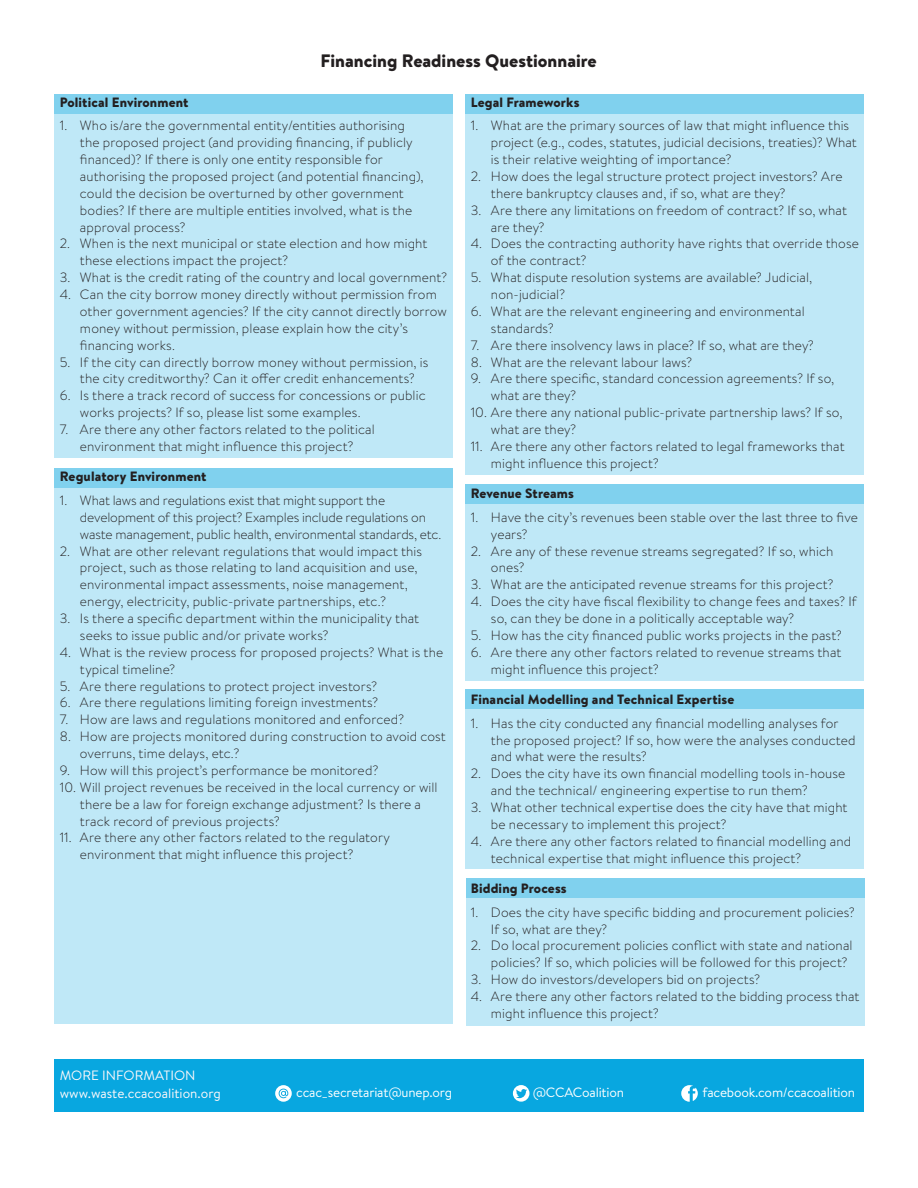
<style>
.page{position:relative;width:918px;height:1188px;background:#fff}
.page>*{position:absolute;margin:0;border:0;box-sizing:border-box;transform-origin:0 0}
.t1{font:900 18px "Brandon Text";color:#231f20}
.t2{font:300 13.5px/16.8px "Brandon Text";letter-spacing:.01em;color:#231f20}
.t3{font:300 13.5px/16.8px "Brandon Text";letter-spacing:-.01em;color:#231f20}
.t4{font:900 13.5px "Brandon Text";letter-spacing:.01em;color:#231f20}
.t5{font:13.5px "Brandon Text";letter-spacing:-.015em;color:#fff}
.t6{font:13.5px "Brandon Text";color:#fef8fa}
</style>
<div class="page">
<div style="left:465px;top:690px;width:399px;height:178px;background:#bfe8f7"></div>
<div style="left:465px;top:690px;width:399px;height:19px;background:#80d1ee"></div>
<div style="left:466px;top:879px;width:398px;height:146px;background:#bfe8f7"></div>
<div style="left:466px;top:879px;width:398px;height:19px;background:#80d1ee"></div>
<div style="left:465px;top:484px;width:399px;height:197px;background:#bfe8f7"></div>
<div style="left:465px;top:484px;width:399px;height:20px;background:#80d1ee"></div>
<div style="left:465px;top:94px;width:399px;height:381px;background:#bfe8f7"></div>
<div style="left:465px;top:94px;width:399px;height:20px;background:#80d1ee"></div>
<div style="left:54px;top:468px;width:399px;height:556px;background:#bfe8f7"></div>
<div style="left:54px;top:468px;width:399px;height:19px;background:#80d1ee"></div>
<div style="left:54px;top:94px;width:399px;height:364px;background:#bfe8f7"></div>
<div style="left:54px;top:94px;width:399px;height:20px;background:#80d1ee"></div>
<div style="left:54px;top:1060px;width:810px;height:52px;background:#08a7e0"></div>
<svg style="left:513px;top:1085px;width:17px;height:17px"></svg>
<svg style="left:275px;top:1085px;width:17px;height:17px"></svg>
<svg style="left:681px;top:1085px;width:17px;height:17px"></svg>
<p class="t1" style="left:321px;top:48px;width:278px">Financing Readiness Questionnaire</p>
<p class="t4" style="left:60px;top:92px;width:130px">Political Environment</p>
<p class="t2" style="left:80px;top:117px;width:345px;text-indent:-20px">1. Who is/are the governmental entity/entities authorising the proposed project (and providing financing, if publicly financed)? If there is only one entity responsible for authorising the proposed project (and potential financing), could the decision be overturned by other government bodies? If there are multiple entities involved, what is the approval process?</p>
<p class="t2" style="left:80px;top:235px;width:349px;text-indent:-20px">2. When is the next municipal or state election and how might these elections impact the project?</p>
<p class="t2" style="left:60px;top:269px;width:389px">3. What is the credit rating of the country and local government?</p>
<p class="t2" style="left:80px;top:286px;width:369px;text-indent:-20px">4. Can the city borrow money directly without permission from other government agencies? If the city cannot directly borrow money without permission, please explain how the city’s financing works.</p>
<p class="t2" style="left:60px;top:353px;width:370px;text-align:center">5. If the city can directly borrow money without permission, is the city creditworthy? Can it offer credit enhancements?</p>
<p class="t2" style="left:80px;top:387px;width:347px;text-indent:-20px">6. Is there a track record of success for concessions or public works projects? If so, please list some examples.</p>
<p class="t2" style="left:60px;top:421px;width:317px;text-align:center">7. Are there any other factors related to the political environment that might influence this project?</p>
<p class="t4" style="left:60px;top:467px;width:148px">Regulatory Environment</p>
<p class="t3" style="left:80px;top:491px;width:363px;text-indent:-20px">1. What laws and regulations exist that might support the development of this project? Examples include regulations on waste management, public health, environmental standards, etc.</p>
<p class="t2" style="left:80px;top:542px;width:344px;text-indent:-20px">2. What are other relevant regulations that would impact this project, such as those relating to land acquisition and use, environmental impact assessments, noise management, energy, electricity, public-private partnerships, etc.?</p>
<p class="t2" style="left:80px;top:610px;width:341px;text-indent:-20px">3. Is there a specific department within the municipality that seeks to issue public and/or private works?</p>
<p class="t2" style="left:80px;top:643px;width:365px;text-indent:-20px">4. What is the review process for proposed projects? What is the typical timeline?</p>
<p class="t2" style="left:60px;top:677px;width:319px">5. Are there regulations to protect project investors?</p>
<p class="t2" style="left:60px;top:694px;width:320px">6. Are there regulations limiting foreign investments?</p>
<p class="t2" style="left:60px;top:711px;width:346px">7. How are laws and regulations monitored and enforced?</p>
<p class="t2" style="left:80px;top:728px;width:367px;text-indent:-20px">8. How are projects monitored during construction to avoid cost overruns, time delays, etc.?</p>
<p class="t2" style="left:60px;top:761px;width:320px">9. How will this project’s performance be monitored?</p>
<p class="t2" style="left:80px;top:778px;width:359px;text-indent:-20px">10. Will project revenues be received in the local currency or will there be a law for foreign exchange adjustment? Is there a track record of previous projects?</p>
<p class="t2" style="left:80px;top:829px;width:312px;text-indent:-20px">11. Are there any other factors related to the regulatory environment that might influence this project?</p>
<p class="t6" style="left:60px;top:1066px;width:137px">MORE INFORMATION</p>
<p class="t6" style="left:60px;top:1084px;width:163px">www.waste.ccacoalition.org</p>
<p class="t5" style="left:296px;top:1083px;width:157px">ccac_secretariat@unep.org</p>
<p class="t4" style="left:471px;top:92px;width:110px">Legal Frameworks</p>
<p class="t2" style="left:491px;top:117px;width:367px;text-indent:-20px">1. What are the primary sources of law that might influence this project (e.g., codes, statutes, judicial decisions, treaties)? What is their relative weighting of importance?</p>
<p class="t2" style="left:491px;top:167px;width:353px;text-indent:-20px">2. How does the legal structure protect project investors? Are there bankruptcy clauses and, if so, what are they?</p>
<p class="t2" style="left:491px;top:201px;width:357px;text-indent:-20px">3. Are there any limitations on freedom of contract? If so, what are they?</p>
<p class="t2" style="left:491px;top:235px;width:369px;text-indent:-20px">4. Does the contracting authority have rights that override those of the contract?</p>
<p class="t2" style="left:491px;top:269px;width:323px;text-indent:-20px">5. What dispute resolution systems are available? Judicial, non‑judicial?</p>
<p class="t2" style="left:491px;top:302px;width:315px;text-indent:-20px">6. What are the relevant engineering and environmental standards?</p>
<p class="t2" style="left:471px;top:336px;width:345px">7. Are there insolvency laws in place? If so, what are they?</p>
<p class="t2" style="left:471px;top:353px;width:223px">8. What are the relevant labour laws?</p>
<p class="t2" style="left:491px;top:370px;width:345px;text-indent:-20px">9. Are there specific, standard concession agreements? If so, what are they?</p>
<p class="t2" style="left:491px;top:404px;width:353px;text-indent:-20px">10. Are there any national public-private partnership laws? If so, what are they?</p>
<p class="t2" style="left:491px;top:437px;width:355px;text-indent:-20px">11. Are there any other factors related to legal frameworks that might influence this project?</p>
<p class="t4" style="left:471px;top:484px;width:105px">Revenue Streams</p>
<p class="t2" style="left:491px;top:508px;width:369px;text-indent:-20px">1. Have the city’s revenues been stable over the last three to five years?</p>
<p class="t2" style="left:491px;top:542px;width:344px;text-indent:-20px">2. Are any of these revenue streams segregated? If so, which ones?</p>
<p class="t2" style="left:471px;top:576px;width:364px">3. What are the anticipated revenue streams for this project?</p>
<p class="t2" style="left:491px;top:593px;width:367px;text-indent:-20px">4. Does the city have fiscal flexibility to change fees and taxes? If so, can they be done in a politically acceptable way?</p>
<p class="t2" style="left:471px;top:626px;width:373px">5. How has the city financed public works projects in the past?</p>
<p class="t2" style="left:491px;top:643px;width:352px;text-indent:-20px">6. Are there any other factors related to revenue streams that might influence this project?</p>
<p class="t4" style="left:471px;top:690px;width:265px">Financial Modelling and Technical Expertise</p>
<p class="t2" style="left:491px;top:714px;width:366px;text-indent:-20px">1. Has the city conducted any financial modelling analyses for the proposed project? If so, how were the analyses conducted and what were the results?</p>
<p class="t2" style="left:491px;top:765px;width:356px;text-indent:-20px">2. Does the city have its own financial modelling tools in-house and the technical/ engineering expertise to run them?</p>
<p class="t2" style="left:491px;top:799px;width:358px;text-indent:-20px">3. What other technical expertise does the city have that might be necessary to implement this project?</p>
<p class="t2" style="left:491px;top:832px;width:362px;text-indent:-20px">4. Are there any other factors related to financial modelling and technical expertise that might influence this project?</p>
<p class="t4" style="left:471px;top:879px;width:98px">Bidding Process</p>
<p class="t2" style="left:491px;top:903px;width:365px;text-indent:-20px">1. Does the city have specific bidding and procurement policies?<br>If so, what are they?</p>
<p class="t2" style="left:491px;top:937px;width:363px;text-indent:-20px">2. Do local procurement policies conflict with state and national policies? If so, which policies will be followed for this project?</p>
<p class="t2" style="left:471px;top:971px;width:291px">3. How do investors/developers bid on projects?</p>
<p class="t2" style="left:491px;top:988px;width:370px;text-indent:-20px">4. Are there any other factors related to the bidding process that might influence this project?</p>
<p class="t5" style="left:533px;top:1083px;width:93px">@CCACoalition</p>
<p class="t5" style="left:703px;top:1083px;width:154px">facebook.com/ccacoalition</p>
</div>
